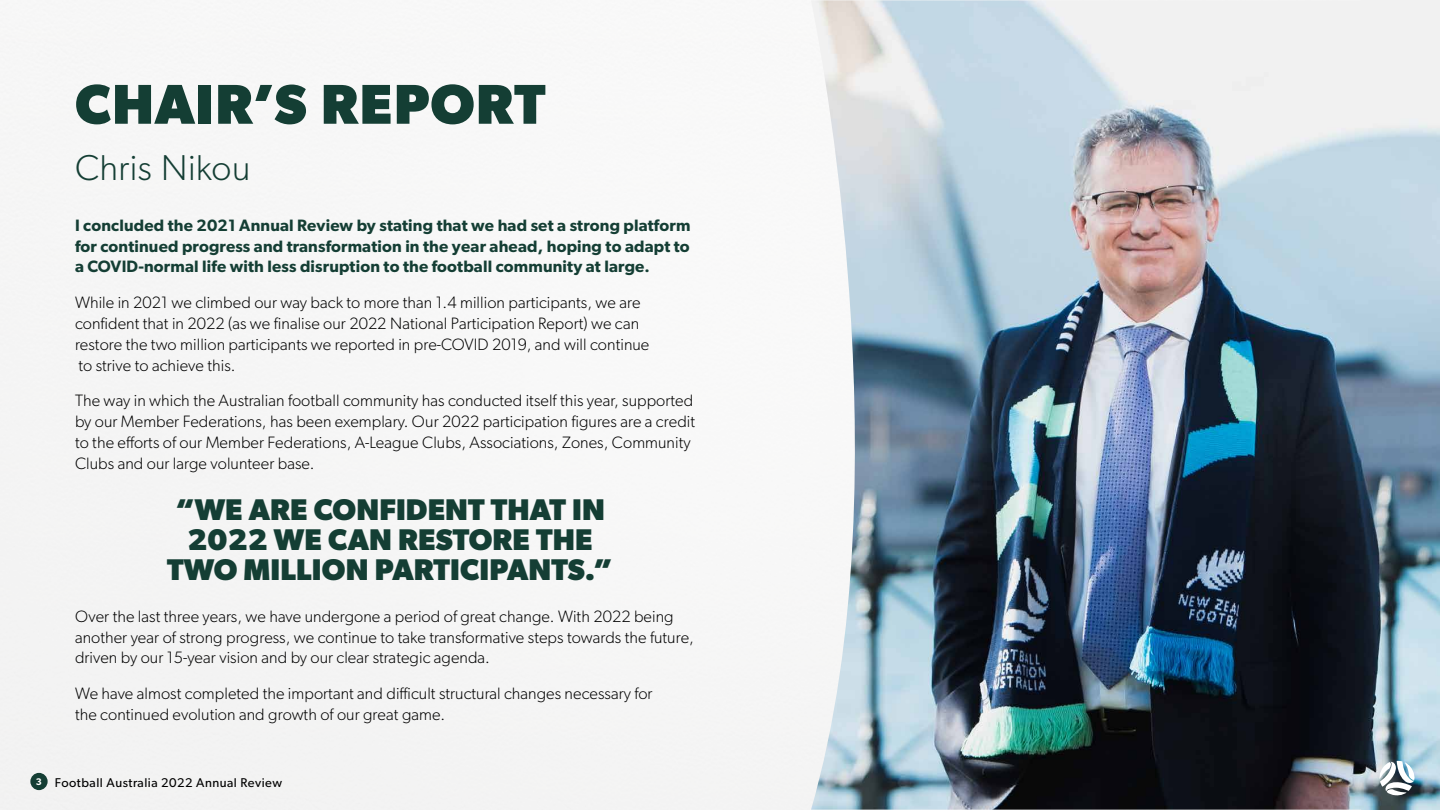
<style>
.page{position:relative;width:1440px;height:810px;background:#fff}
.page>*{position:absolute;margin:0;border:0;box-sizing:border-box;transform-origin:0 0}
.t1{font:700 56.25px "Gibson";letter-spacing:.025em;color:#143e34}
.t2{font:300 36px "Gibson";letter-spacing:.01em;color:#143e34}
.t3{font:700 30px/30px "Gibson";letter-spacing:.005em;color:#143e34;text-align:center}
.t4{font:300 16.5px/20.9px "Gibson";letter-spacing:.005em;color:#000}
.t5{font:600 16.5px/20.9px "Gibson";letter-spacing:.01em;color:#143e34;text-align:justify}
.t6{font:12.75px "Gibson";letter-spacing:.04em;color:#000}
.s1{font-weight:600;font-size:9.68px;color:#fff}
</style>
<div class="page">
<div style="left:30px;top:773px;width:18px;height:17px;background:#143e34;border-radius:50%"></div>
<img style="left:811px;top:0;width:629px;height:810px">
<svg style="left:1379px;top:761px;width:36px;height:35px"></svg>
<h1 class="t1" style="left:75px;top:71px;width:472px">CHAIR’S REPORT</h1>
<h2 class="t2" style="left:75px;top:146px;width:177px">Chris Nikou</h2>
<p class="t5" style="left:75px;top:214px;width:617px">I concluded the 2021 Annual Review by stating that we had set a strong platform for continued progress and transformation in the year ahead, hoping to adapt to a COVID-normal life with less disruption to the football community at large.</p>
<p class="t4" style="left:75px;top:292px;width:576px">While in 2021 we climbed our way back to more than 1.4 million participants, we are confident that in 2022 (as we finalise our 2022 National Participation Report) we can restore the two million participants we reported in pre-COVID 2019, and will continue to strive to achieve this.</p>
<p class="t4" style="left:75px;top:390px;width:622px">The way in which the Australian football community has conducted itself this year, supported by our Member Federations, has been exemplary. Our 2022 participation figures are a credit to the efforts of our Member Federations, A-League Clubs, Associations, Zones, Community Clubs and our large volunteer base.</p>
<h3 class="t3" style="left:167px;top:494px;width:447px">“WE ARE CONFIDENT THAT IN<br>2022 WE CAN RESTORE THE<br>TWO MILLION PARTICIPANTS.”</h3>
<p class="t4" style="left:75px;top:605px;width:620px">Over the last three years, we have undergone a period of great change. With 2022 being another year of strong progress, we continue to take transformative steps towards the future, driven by our 15-year vision and by our clear strategic agenda.</p>
<p class="t4" style="left:75px;top:683px;width:579px">We have almost completed the important and difficult structural changes necessary for the continued evolution and growth of our great game.</p>
<p class="t6" style="left:36px;top:775px;width:248px"><span class="s1">3</span> Football Australia 2022 Annual Review</p>
</div>
